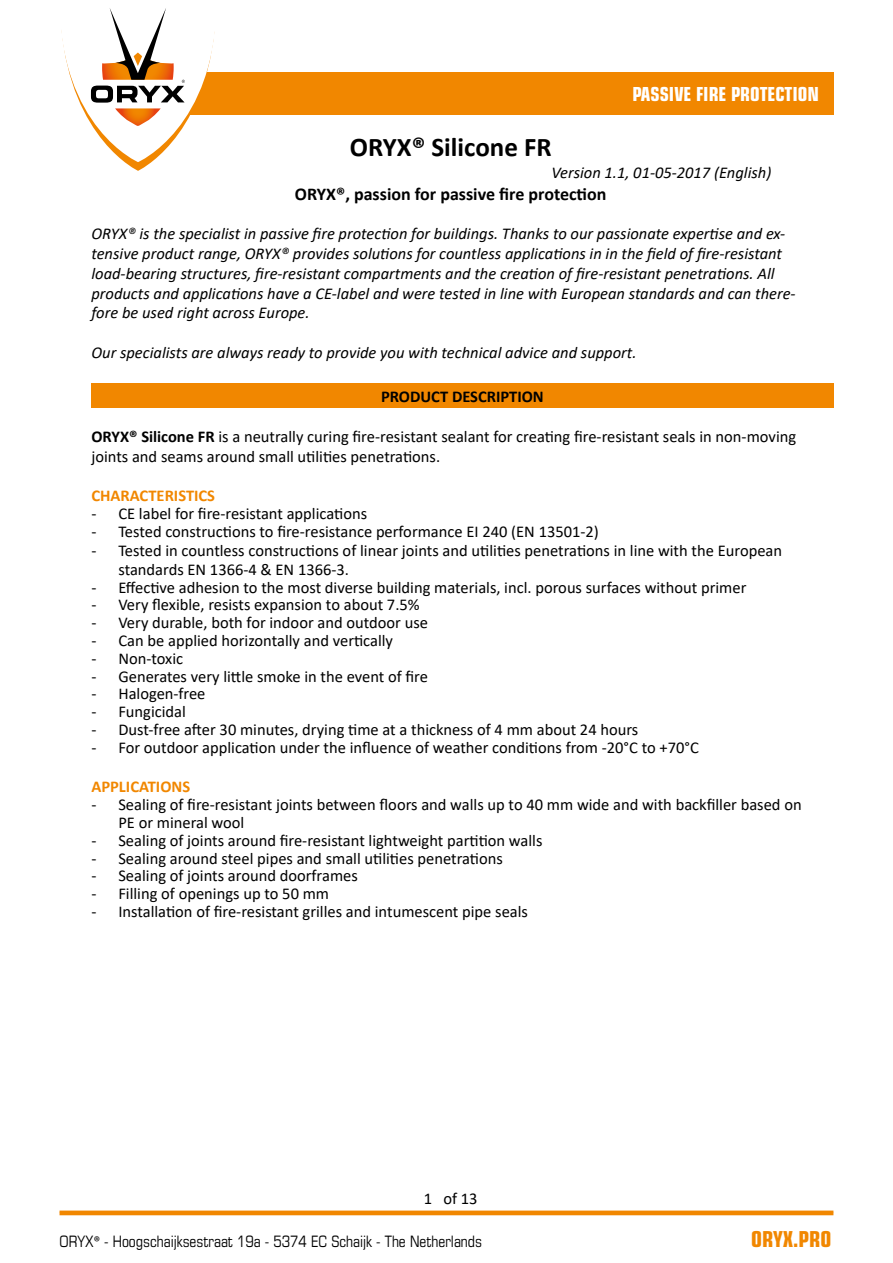
<style>
.page{position:relative;width:893px;height:1263px;background:#fff}
.page>*{position:absolute;margin:0;border:0;box-sizing:border-box;transform-origin:0 0}
.t1{font:700 27px "Calibri";color:#000}
.t2{font:700 condensed 22.05px "Eurostile LT Std";color:#f18700;scale:.96 1}
.t3{font:700 condensed 19.35px "Eurostile LT Std";color:#fff;scale:.95 1}
.t4{font:700 18px "Calibri";color:#000}
.t5{font:16.5px/19.8px "Calibri";color:#000}
.t6{font:italic 16.5px/19.8px "Calibri";color:#000}
.t7{font:700 16.5px "Calibri";color:#f18700}
.t8{font:700 16.5px "Calibri";color:#000}
.t9{font:condensed 15.75px "Eurostile LT Std";color:#000;scale:.96 1}
.s1{font-weight:700}
.s2{font-family:"Myriad Pro";font-stretch:normal}
</style>
<div class="page">
<div style="left:96px;top:72px;width:737px;height:43px;background:#f18700"></div>
<svg style="left:61px;top:8px;width:154px;height:163px"></svg>
<div style="left:60px;top:1210px;width:773px;height:5px;background:#f18700"></div>
<div style="left:91px;top:384px;width:742px;height:24px;background:#f18700"></div>
<h1 class="t1" style="left:350px;top:128px;width:203px">ORYX® Silicone FR</h1>
<p class="t3" style="left:632px;top:82px;width:198px">PASSIVE FIRE PROTECTION</p>
<p class="t6" style="left:552px;top:162px;width:221px">Version 1.1, 01-05-2017 (English)</p>
<p class="t4" style="left:295px;top:181px;width:313px">ORYX®, passion for passive fire protection</p>
<p class="t6" style="left:91px;top:223px;width:706px">ORYX® is the specialist in passive fire protection for buildings. Thanks to our passionate expertise and ex&shy;tensive product range, ORYX® provides solutions for countless applications in in the field of fire-resistant load-bearing structures, fire-resistant compartments and the creation of fire-resistant penetrations. All products and applications have a CE-label and were tested in line with European standards and can there&shy;fore be used right across Europe.</p>
<p class="t6" style="left:91px;top:342px;width:547px">Our specialists are always ready to provide you with technical advice and support.</p>
<p class="t8" style="left:381px;top:385px;width:164px">PRODUCT DESCRIPTION</p>
<p class="t5" style="left:91px;top:426px;width:706px"><span class="s1">ORYX® Silicone FR</span> is a neutrally curing fire-resistant sealant for creating fire-resistant seals in non-moving joints and seams around small utilities penetrations.</p>
<p class="t7" style="left:91px;top:484px;width:125px">CHARACTERISTICS</p>
<p class="t5" style="left:91px;top:503px;width:277px">- CE label for fire-resistant applications</p>
<p class="t5" style="left:91px;top:521px;width:509px">- Tested constructions to fire-resistance performance EI 240 (EN 13501-2)</p>
<p class="t5" style="left:118px;top:540px;width:665px;line-height:18.9px;text-indent:-27px">- Tested in countless constructions of linear joints and utilities penetrations in line with the European standards EN 1366-4 &amp; EN 1366-3.</p>
<p class="t5" style="left:91px;top:577px;width:656px">- Effective adhesion to the most diverse building materials, incl. porous surfaces without primer</p>
<p class="t5" style="left:91px;top:594px;width:330px">- Very flexible, resists expansion to about 7.5%</p>
<p class="t5" style="left:91px;top:612px;width:338px">- Very durable, both for indoor and outdoor use</p>
<p class="t5" style="left:91px;top:630px;width:303px">- Can be applied horizontally and vertically</p>
<p class="t5" style="left:91px;top:648px;width:93px">- Non-toxic</p>
<p class="t5" style="left:91px;top:666px;width:338px">- Generates very little smoke in the event of fire</p>
<p class="t5" style="left:91px;top:683px;width:116px">- Halogen-free</p>
<p class="t5" style="left:91px;top:701px;width:96px">- Fungicidal</p>
<p class="t5" style="left:91px;top:719px;width:548px">- Dust-free after 30 minutes, drying time at a thickness of 4 mm about 24 hours</p>
<p class="t5" style="left:91px;top:737px;width:609px">- For outdoor application under the influence of weather conditions from -20°C to +70°C</p>
<p class="t7" style="left:91px;top:775px;width:100px">APPLICATIONS</p>
<p class="t5" style="left:118px;top:795px;width:685px;line-height:17.9px;text-indent:-27px">- Sealing of fire-resistant joints between floors and walls up to 40 mm wide and with backfiller based on<br>PE or mineral wool</p>
<p class="t5" style="left:91px;top:830px;width:453px">- Sealing of joints around fire-resistant lightweight partition walls</p>
<p class="t5" style="left:91px;top:848px;width:413px">- Sealing around steel pipes and small utilities penetrations</p>
<p class="t5" style="left:91px;top:866px;width:268px">- Sealing of joints around doorframes</p>
<p class="t5" style="left:91px;top:883px;width:239px">- Filling of openings up to 50 mm</p>
<p class="t5" style="left:91px;top:901px;width:438px">- Installation of fire-resistant grilles and intumescent pipe seals</p>
<p class="t5" style="left:424px;top:1188px;width:55px">1 of 13</p>
<p class="t9" style="left:60px;top:1232px;width:442px">ORYX<span class="s2">®</span> - Hoogschaijksestraat 19a - 5374 EC Schaijk - The Netherlands</p>
<h2 class="t2" style="left:751px;top:1226px;width:85px">ORYX.PRO</h2>
</div>
